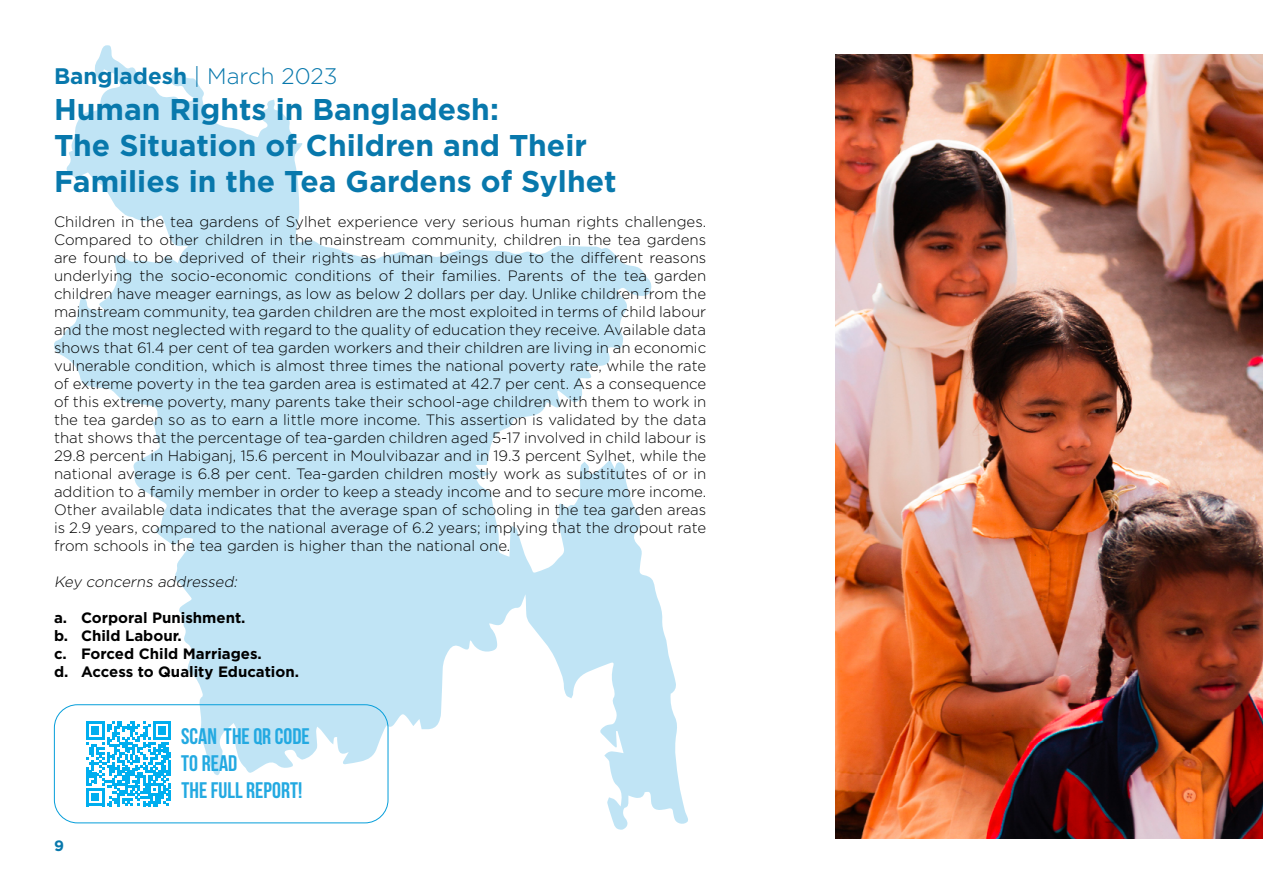
<style>
.page{position:relative;width:1263px;height:893px;background:#fff}
.page>*{position:absolute;margin:0;border:0;box-sizing:border-box;transform-origin:0 0}
.t1{font:700 30px/36px "Gotham";color:#0878ac}
.t2{font:700 22.5px/27px "Bebas Neue";letter-spacing:-.005em;color:#23a9e1}
.t3{font:700 22.5px "Gotham";color:#0878ac}
.t4{font:300 15px/18px "Gotham";color:#000;text-align:justify}
.t5{font:700 15px/18px "Gotham";color:#000}
.t6{font:italic 300 15px "Gotham";color:#000}
.t7{font:700 15px "Gotham";color:#0878ac}
.s1{font-weight:300}
</style>
<div class="page">
<svg style="left:54px;top:45px;width:634px;height:785px"></svg>
<img style="left:836px;top:54px;width:427px;height:785px">
<div style="left:54px;top:704px;width:334px;height:119px;border:1px solid #069eda;border-radius:23px"></div>
<svg style="left:86px;top:721px;width:85px;height:85px"></svg>
<h2 class="t3" style="left:54px;top:61px;width:285px">Bangladesh <span class="s1">| March 2023</span></h2>
<h1 class="t1" style="left:54px;top:91px;width:564px">Human Rights in Bangladesh:<br>The Situation of Children and Their<br>Families in the Tea Gardens of Sylhet</h1>
<p class="t4" style="left:54px;top:213px;width:654px">Children in the tea gardens of Sylhet experience very serious human rights challenges.<br>Compared to other children in the mainstream community, children in the tea gardens are found to be deprived of their rights as human beings due to the different reasons underlying the socio-economic conditions of their families. Parents of the tea garden children have meager earnings, as low as below 2 dollars per day. Unlike children from the mainstream community, tea garden children are the most exploited in terms of child labour and the most neglected with regard to the quality of education they receive. Available data shows that 61.4 per cent of tea garden workers and their children are living in an economic vulnerable condition, which is almost three times the national poverty rate, while the rate of extreme poverty in the tea garden area is estimated at 42.7 per cent. As a consequence of this extreme poverty, many parents take their school-age children with them to work in the tea garden so as to earn a little more income. This assertion is validated by the data that shows that the percentage of tea-garden children aged 5-17 involved in child labour is 29.8 percent in Habiganj, 15.6 percent in Moulvibazar and in 19.3 percent Sylhet, while the national average is 6.8 per cent. Tea-garden children mostly work as substitutes of or in addition to a family member in order to keep a steady income and to secure more income.<br>Other available data indicates that the average span of schooling in the tea garden areas is 2.9 years, compared to the national average of 6.2 years; implying that the dropout rate from schools in the tea garden is higher than the national one.</p>
<p class="t6" style="left:54px;top:573px;width:188px">Key concerns addressed:</p>
<p class="t5" style="left:54px;top:609px;width:247px">a. Corporal Punishment.<br>b. Child Labour.<br>c. Forced Child Marriages.<br>d. Access to Quality Education.</p>
<p class="t7" style="left:54px;top:835px;width:11px">9</p>
<h2 class="t2" style="left:181px;top:722px;width:130px">SCAN THE QR CODE<br>TO READ<br>THE FULL REPORT!</h2>
</div>
